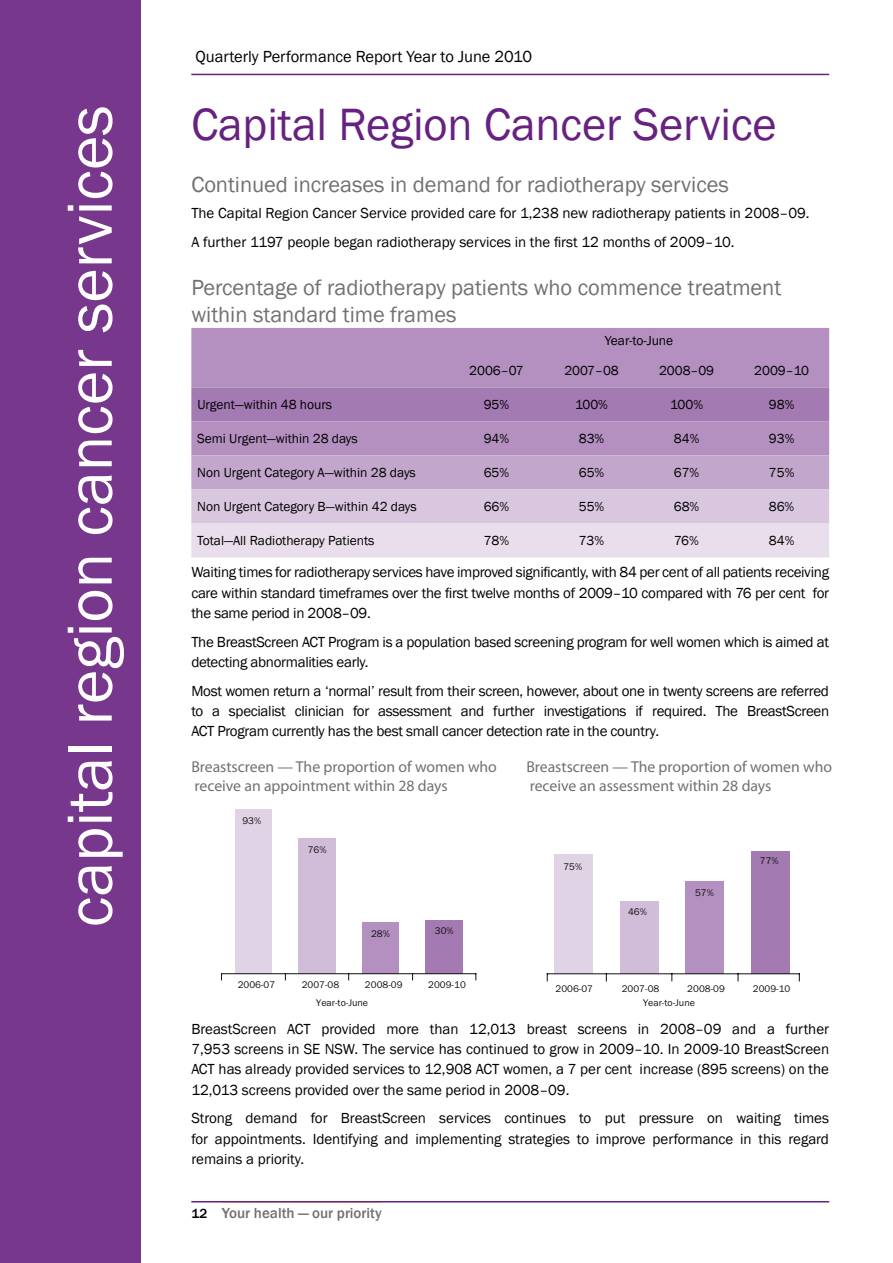
<style>
.page{position:relative;width:893px;height:1263px;background:#fff}
.page>*{position:absolute;margin:0;border:0;box-sizing:border-box;transform-origin:0 0}
.t1{font:66px "Franklin Gothic";letter-spacing:-.005em;color:#fff}
.t2{font:46.5px "Franklin Gothic";letter-spacing:-.005em;color:#672180}
.t3{font:22.5px/27px "Franklin Gothic";letter-spacing:-.005em;color:#707172}
.t4{font:16.5px "Franklin Gothic";letter-spacing:-.005em;color:#000}
.t5{font:15.75px/18.9px "Myriad Pro";color:#707172}
.t6{font:15px/20.2px "Franklin Gothic";letter-spacing:-.02em;color:#000;text-align:justify}
.t7{font:500 15px "Franklin Gothic";color:#707172}
.t8{font:13.5px "Franklin Gothic";letter-spacing:-.005em;color:#000}
.t9{font:10.05px "Franklin Gothic";color:#111211}
.s1{font-size:13.5px;color:#000}
</style>
<div class="page">
<hr style="left:222px;top:1201px;width:160px;height:2px;background:#fed74d">
<div style="left:0;top:0;width:140px;height:1263px;background:#76378d"></div>
<div style="left:191px;top:328px;width:638px;height:127px;background:#b390c0"></div>
<div style="left:191px;top:387px;width:638px;height:34px;background:#a47ab3"></div>
<svg style="left:191px;top:455px;width:638px;height:102px"></svg>
<div style="left:235px;top:809px;width:37px;height:165px;background:#e1d3e6"></div>
<div style="left:298px;top:838px;width:38px;height:136px;background:#d1bcd9"></div>
<div style="left:362px;top:922px;width:37px;height:52px;background:#b390c0"></div>
<div style="left:425px;top:920px;width:38px;height:54px;background:#a47ab3"></div>
<hr style="left:221px;top:973px;width:255px;height:1px;background:#111211">
<div style="left:554px;top:854px;width:38px;height:120px;background:#e1d3e6"></div>
<div style="left:620px;top:901px;width:38px;height:73px;background:#d1bcd9"></div>
<div style="left:686px;top:882px;width:38px;height:92px;background:#b390c0"></div>
<div style="left:751px;top:852px;width:39px;height:122px;background:#a47ab3"></div>
<hr style="left:547px;top:973px;width:252px;height:1px;background:#111211">
<hr style="left:191px;top:74px;width:638px;height:1px;background:#672180">
<hr style="left:191px;top:1201px;width:638px;height:1px;background:#672180">
<p class="t4" style="left:196px;top:46px;width:338px">Quarterly Performance Report Year to June 2010</p>
<h1 class="t1" style="left:49px;top:927px;width:823px;rotate:-90deg">capital region cancer services</h1>
<h2 class="t2" style="left:191px;top:95px;width:587px">Capital Region Cancer Service</h2>
<h3 class="t3" style="left:191px;top:172px;width:539px">Continued increases in demand for radiotherapy services</h3>
<p class="t6" style="left:191px;top:199px;width:618px;line-height:28.8px">The Capital Region Cancer Service provided care for 1,238 new radiotherapy patients in 2008–09.<br>A further 1197 people began radiotherapy services in the first 12 months of 2009–10.</p>
<h3 class="t3" style="left:191px;top:274px;width:591px">Percentage of radiotherapy patients who commence treatment within standard time frames</h3>
<p class="t8" style="left:605px;top:332px;width:70px">Year-to-June</p>
<p class="t8" style="left:469px;top:362px;width:56px">2006–07</p>
<p class="t8" style="left:564px;top:362px;width:56px">2007–08</p>
<p class="t8" style="left:659px;top:362px;width:57px">2008–09</p>
<p class="t8" style="left:754px;top:362px;width:56px">2009–10</p>
<p class="t8" style="left:197px;top:396px;width:136px">Urgent—within 48 hours</p>
<p class="t8" style="left:484px;top:396px;width:27px">95%</p>
<p class="t8" style="left:575px;top:396px;width:34px">100%</p>
<p class="t8" style="left:670px;top:396px;width:34px">100%</p>
<p class="t8" style="left:769px;top:396px;width:27px">98%</p>
<p class="t8" style="left:197px;top:430px;width:162px">Semi Urgent—within 28 days</p>
<p class="t8" style="left:484px;top:430px;width:27px">94%</p>
<p class="t8" style="left:579px;top:430px;width:27px">83%</p>
<p class="t8" style="left:674px;top:430px;width:27px">84%</p>
<p class="t8" style="left:769px;top:430px;width:27px">93%</p>
<p class="t8" style="left:197px;top:464px;width:220px">Non Urgent Category A—within 28 days</p>
<p class="t8" style="left:484px;top:464px;width:27px">65%</p>
<p class="t8" style="left:579px;top:464px;width:27px">65%</p>
<p class="t8" style="left:674px;top:464px;width:27px">67%</p>
<p class="t8" style="left:769px;top:464px;width:27px">75%</p>
<p class="t8" style="left:197px;top:498px;width:221px">Non Urgent Category B—within 42 days</p>
<p class="t8" style="left:484px;top:498px;width:27px">66%</p>
<p class="t8" style="left:579px;top:498px;width:27px">55%</p>
<p class="t8" style="left:674px;top:498px;width:27px">68%</p>
<p class="t8" style="left:769px;top:498px;width:27px">86%</p>
<p class="t8" style="left:197px;top:532px;width:179px">Total—All Radiotherapy Patients</p>
<p class="t8" style="left:484px;top:532px;width:27px">78%</p>
<p class="t8" style="left:579px;top:532px;width:27px">73%</p>
<p class="t8" style="left:674px;top:532px;width:26px">76%</p>
<p class="t8" style="left:769px;top:532px;width:27px">84%</p>
<p class="t6" style="left:191px;top:562px;width:639px">Waiting times for radiotherapy services have improved significantly, with 84 per cent of all patients receiving care within standard timeframes over the first twelve months of 2009–10 compared with 76 per cent for the same period in 2008–09.</p>
<p class="t6" style="left:191px;top:632px;width:639px">The BreastScreen ACT Program is a population based screening program for well women which is aimed at detecting abnormalities early.</p>
<p class="t6" style="left:191px;top:681px;width:639px">Most women return a ‘normal’ result from their screen, however, about one in twenty screens are referred to a specialist clinician for assessment and further investigations if required. The BreastScreen ACT Program currently has the best small cancer detection rate in the country.</p>
<p class="t5" style="left:191px;top:757px;width:307px">Breastscreen — The proportion of women who receive an appointment within 28 days</p>
<p class="t5" style="left:526px;top:757px;width:307px">Breastscreen — The proportion of women who receive an assessment within 28 days</p>
<p class="t9" style="left:242px;top:814px;width:20px">93%</p>
<p class="t9" style="left:308px;top:843px;width:20px">76%</p>
<p class="t9" style="left:760px;top:855px;width:20px">77%</p>
<p class="t9" style="left:563px;top:860px;width:20px">75%</p>
<p class="t9" style="left:695px;top:886px;width:20px">57%</p>
<p class="t9" style="left:628px;top:906px;width:20px">46%</p>
<p class="t9" style="left:371px;top:927px;width:20px">28%</p>
<p class="t9" style="left:435px;top:924px;width:20px">30%</p>
<p class="t9" style="left:238px;top:978px;width:39px">2006-07</p>
<p class="t9" style="left:302px;top:978px;width:39px">2007-08</p>
<p class="t9" style="left:365px;top:978px;width:39px">2008-09</p>
<p class="t9" style="left:428px;top:978px;width:39px">2009-10</p>
<p class="t9" style="left:555px;top:982px;width:39px">2006-07</p>
<p class="t9" style="left:622px;top:982px;width:39px">2007-08</p>
<p class="t9" style="left:687px;top:982px;width:39px">2008-09</p>
<p class="t9" style="left:753px;top:982px;width:39px">2009-10</p>
<p class="t9" style="left:316px;top:997px;width:53px">Year-to-June</p>
<p class="t9" style="left:643px;top:996px;width:53px">Year-to-June</p>
<p class="t6" style="left:191px;top:1019px;width:639px">BreastScreen ACT provided more than 12,013 breast screens in 2008–09 and a further 7,953 screens in SE NSW. The service has continued to grow in 2009–10. In 2009-10 BreastScreen ACT has already provided services to 12,908 ACT women, a 7 per cent increase (895 screens) on the 12,013 screens provided over the same period in 2008–09.</p>
<p class="t6" style="left:191px;top:1109px;width:639px">Strong demand for BreastScreen services continues to put pressure on waiting times for appointments. Identifying and implementing strategies to improve performance in this regard remains a priority.</p>
<p class="t7" style="left:191px;top:1203px;width:192px"><span class="s1">12</span> Your health — our priority</p>
</div>
